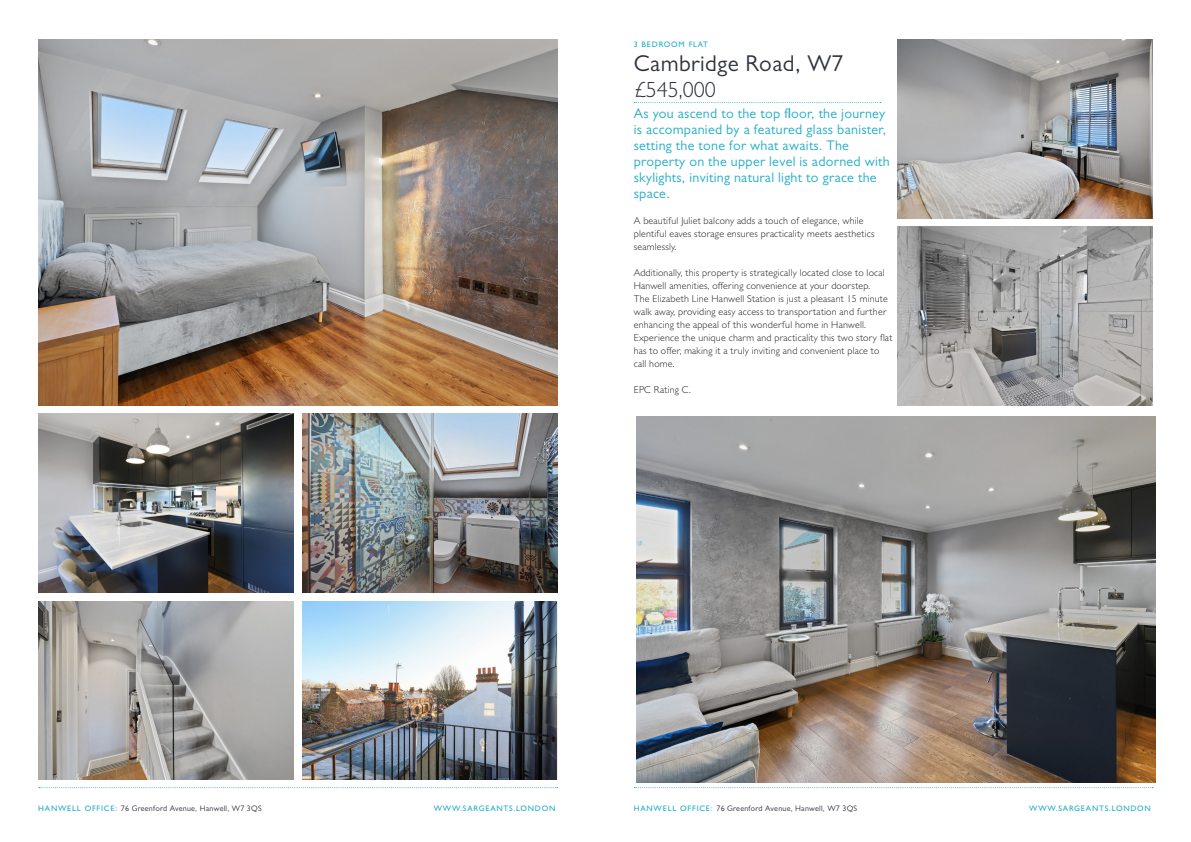
<style>
.page{position:relative;width:1191px;height:842px;background:#fff}
.page>*{position:absolute;margin:0;border:0;box-sizing:border-box;transform-origin:0 0}
.t1{font:23px "Gill Sans MT Pro";letter-spacing:.02em;color:#2e323d}
.t2{font:300 22px "Gill Sans MT Std";color:#2e323d}
.t3{font:14px/16px "Gill Sans MT Pro";letter-spacing:.02em;color:#20adc6}
.t4{font:300 10px/13px "Gill Sans MT Std";letter-spacing:.02em;color:#231f20}
.t5{font:8px "Gill Sans MT Pro";letter-spacing:.03em;color:#2e323d}
.t6{font:500 8px "Gill Sans MT Std";letter-spacing:.1em;color:#20adc6}
.s1{font-family:"Gill Sans MT Std";font-weight:500;color:#20adc6}
</style>
<div class="page">
<svg style="left:634px;top:787px;width:519px;height:1px"></svg>
<svg style="left:39px;top:787px;width:519px;height:1px"></svg>
<img style="left:636px;top:417px;width:519px;height:365px">
<img style="left:897px;top:40px;width:255px;height:178px">
<img style="left:897px;top:227px;width:255px;height:178px">
<img style="left:38px;top:601px;width:256px;height:178px">
<img style="left:38px;top:414px;width:255px;height:178px">
<img style="left:38px;top:40px;width:519px;height:365px">
<img style="left:302px;top:414px;width:255px;height:178px">
<img style="left:302px;top:601px;width:255px;height:179px">
<svg style="left:634px;top:102px;width:247px;height:1px"></svg>
<p class="t6" style="left:634px;top:40px;width:76px">3 BEDROOM FLAT</p>
<p class="t1" style="left:634px;top:50px;width:211px">Cambridge Road, W7</p>
<p class="t2" style="left:634px;top:77px;width:84px">£545,000</p>
<p class="t3" style="left:634px;top:106px;width:257px">As you ascend to the top floor, the journey is accompanied by a featured glass banister, setting the tone for what awaits. The property on the upper level is adorned with skylights, inviting natural light to grace the space.</p>
<p class="t4" style="left:634px;top:214px;width:242px">A beautiful Juliet balcony adds a touch of elegance, while plentiful eaves storage ensures practicality meets aesthetics seamlessly.</p>
<p class="t4" style="left:634px;top:266px;width:260px">Additionally, this property is strategically located close to local Hanwell amenities, offering convenience at your doorstep.<br>The Elizabeth Line Hanwell Station is just a pleasant 15 minute walk away, providing easy access to transportation and further enhancing the appeal of this wonderful home in Hanwell.<br>Experience the unique charm and practicality this two story flat has to offer, making it a truly inviting and convenient place to call home.</p>
<p class="t4" style="left:634px;top:383px;width:59px">EPC Rating C.</p>
<p class="t5" style="left:38px;top:803px;width:225px"><span class="s1">HANWELL OFFICE:</span> 76 Greenford Avenue, Hanwell, W7 3QS</p>
<p class="t6" style="left:434px;top:803px;width:123px">WWW.SARGEANTS.LONDON</p>
<p class="t5" style="left:634px;top:803px;width:225px"><span class="s1">HANWELL OFFICE:</span> 76 Greenford Avenue, Hanwell, W7 3QS</p>
<p class="t6" style="left:1029px;top:803px;width:123px">WWW.SARGEANTS.LONDON</p>
</div>
